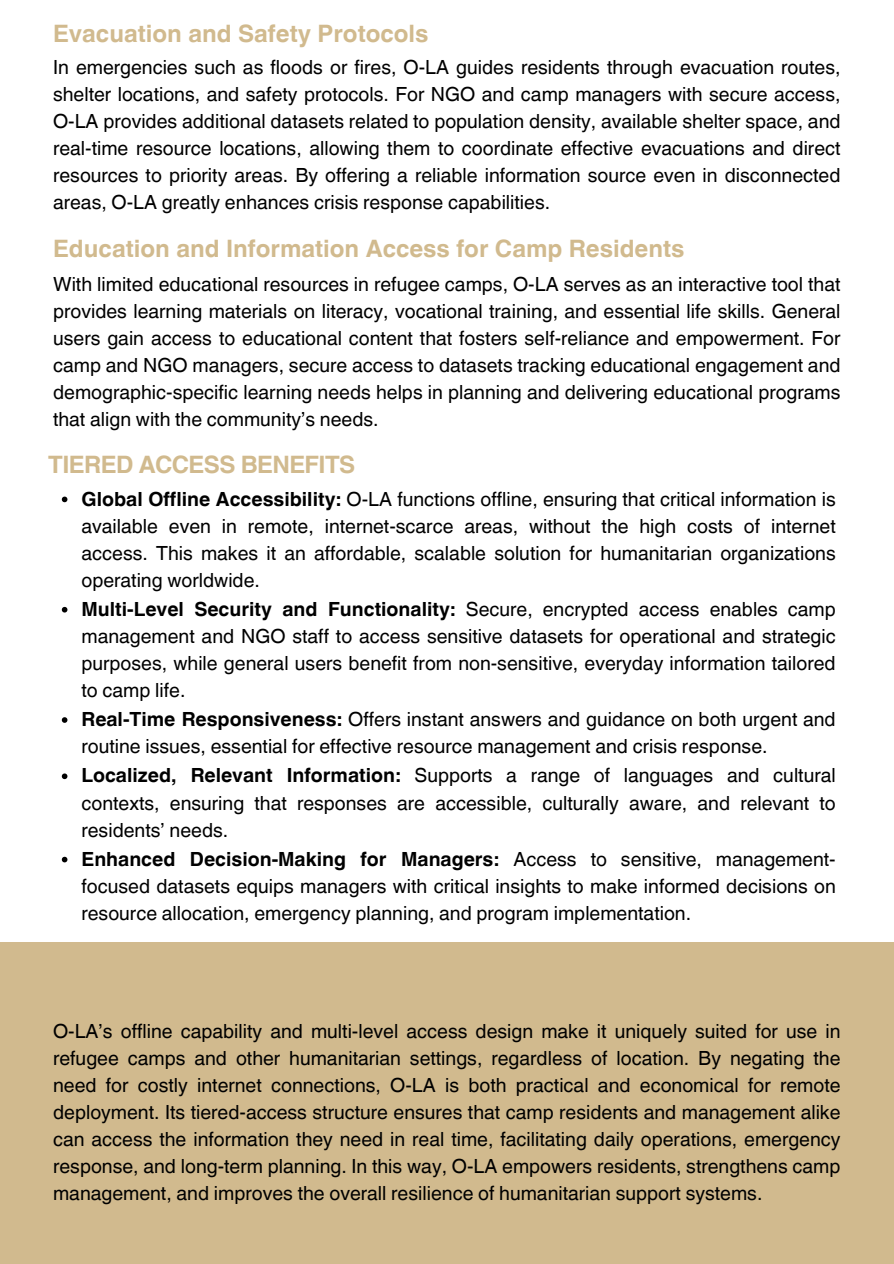
<style>
.page{position:relative;width:894px;height:1264px;background:#fff}
.page>*{position:absolute;margin:0;border:0;box-sizing:border-box;transform-origin:0 0}
.t1{font:700 24px "Helvetica World";color:#d1ba8e}
.t2{font:700 24px "Helvetica World";letter-spacing:-.025em;color:#d1ba8e}
.t3{font:19.5px/27px "Helvetica World";color:#000;text-align:justify}
.s1{font-weight:700}
</style>
<div class="page">
<div style="left:0;top:942px;width:893px;height:321px;background:#d1ba8e"></div>
<svg style="left:62px;top:496px;width:5px;height:6px"></svg>
<svg style="left:62px;top:607px;width:5px;height:5px"></svg>
<svg style="left:62px;top:717px;width:5px;height:5px"></svg>
<svg style="left:62px;top:773px;width:5px;height:6px"></svg>
<svg style="left:62px;top:856px;width:5px;height:6px"></svg>
<p class="t1" style="left:53px;top:14px;width:377px">Evacuation and Safety Protocols</p>
<p class="t3" style="left:53px;top:54px;width:788px">In emergencies such as floods or fires, O-LA guides residents through evacuation routes, shelter locations, and safety protocols. For NGO and camp managers with secure access, O-LA provides additional datasets related to population density, available shelter space, and real-time resource locations, allowing them to coordinate effective evacuations and direct resources to priority areas. By offering a reliable information source even in disconnected areas, O-LA greatly enhances crisis response capabilities.</p>
<p class="t1" style="left:53px;top:228px;width:632px">Education and Information Access for Camp Residents</p>
<p class="t3" style="left:53px;top:270px;width:788px">With limited educational resources in refugee camps, O-LA serves as an interactive tool that provides learning materials on literacy, vocational training, and essential life skills. General users gain access to educational content that fosters self-reliance and empowerment. For camp and NGO managers, secure access to datasets tracking educational engagement and demographic-specific learning needs helps in planning and delivering educational programs that align with the community’s needs.</p>
<p class="t2" style="left:48px;top:445px;width:308px">TIERED ACCESS BENEFITS</p>
<h2 class="t3" style="left:81px;top:485px;width:755px"><span class="s1">Global Offline Accessibility:</span> O-LA functions offline, ensuring that critical information is available even in remote, internet-scarce areas, without the high costs of internet access. This makes it an affordable, scalable solution for humanitarian organizations operating worldwide.</h2>
<p class="t3" style="left:81px;top:595px;width:755px"><span class="s1">Multi-Level Security and Functionality:</span> Secure, encrypted access enables camp management and NGO staff to access sensitive datasets for operational and strategic purposes, while general users benefit from non-sensitive, everyday information tailored to camp life.</p>
<h1 class="t3" style="left:81px;top:706px;width:755px"><span class="s1">Real-Time Responsiveness:</span> Offers instant answers and guidance on both urgent and routine issues, essential for effective resource management and crisis response.</h1>
<p class="t3" style="left:81px;top:762px;width:755px"><span class="s1">Localized, Relevant Information:</span> Supports a range of languages and cultural contexts, ensuring that responses are accessible, culturally aware, and relevant to residents’ needs.</p>
<p class="t3" style="left:81px;top:845px;width:755px"><span class="s1">Enhanced Decision-Making for Managers:</span> Access to sensitive, management&shy;focused datasets equips managers with critical insights to make informed decisions on resource allocation, emergency planning, and program implementation.</p>
<h2 class="t3" style="left:53px;top:1017px;width:788px">O-LA’s offline capability and multi-level access design make it uniquely suited for use in refugee camps and other humanitarian settings, regardless of location. By negating the need for costly internet connections, O-LA is both practical and economical for remote deployment. Its tiered-access structure ensures that camp residents and management alike can access the information they need in real time, facilitating daily operations, emergency response, and long-term planning. In this way, O-LA empowers residents, strengthens camp management, and improves the overall resilience of humanitarian support systems.</h2>
</div>
